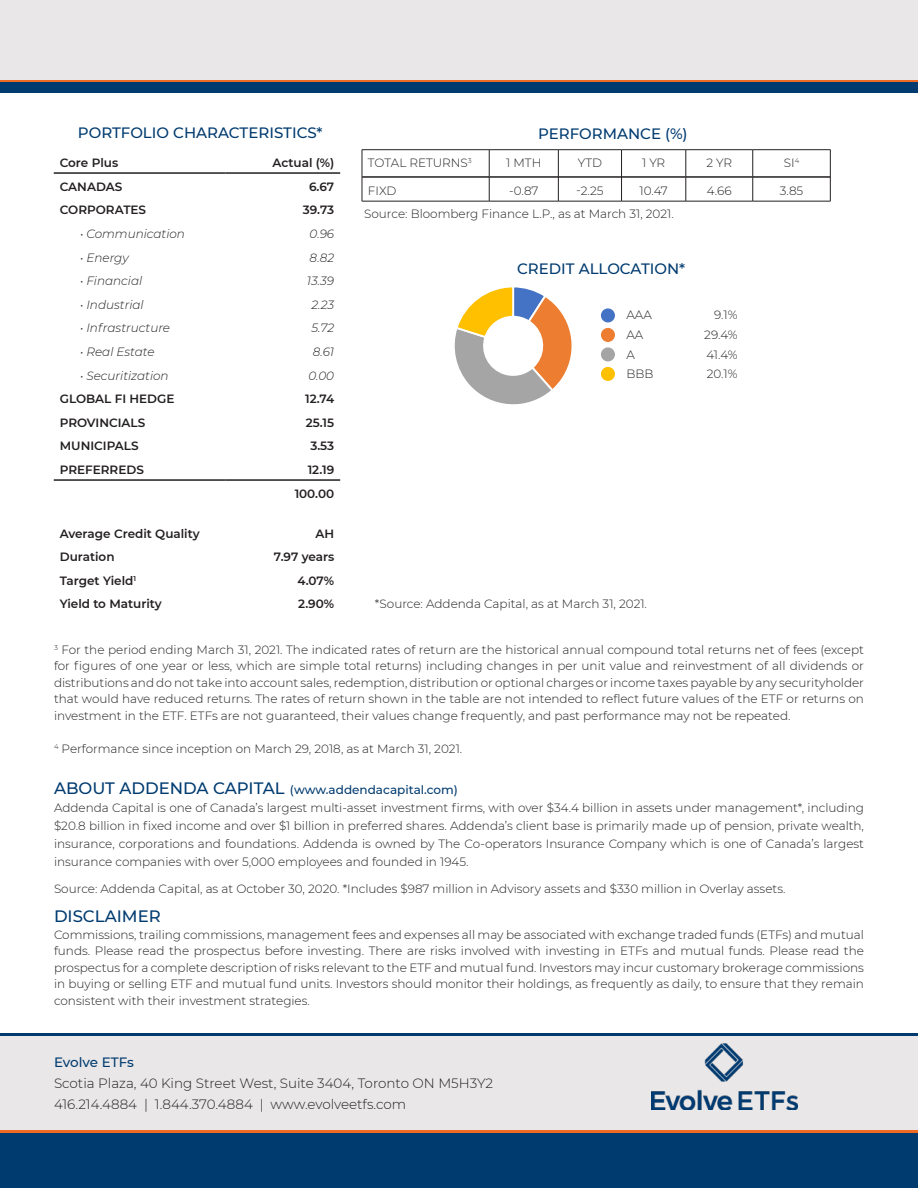
<style>
.page{position:relative;width:918px;height:1188px;background:#fff}
.page>*{position:absolute;margin:0;border:0;box-sizing:border-box;transform-origin:0 0}
.t1{font:500 16.5px "Montserrat";color:#003b70}
.t2{font:500 15px "Montserrat";color:#003b70}
.t3{font:300 13.5px "Montserrat";color:#231f20}
.t4{font:500 13.5px "Montserrat";letter-spacing:-.005em;color:#003b70}
.t5{font:300 12px/16.5px "Montserrat";color:#231f20;text-align:justify}
.t6{font:600 12px "Montserrat";color:#231f20}
.t7{font:italic 300 12px "Montserrat";color:#231f20}
.t8{font:500 12px "Montserrat";color:#003b70}
.s1{font-size:16.5px}
</style>
<div class="page">
<div style="left:0;top:0;width:918px;height:80px;background:#e9e7e8"></div>
<hr style="left:0;top:80px;width:918px;height:3px;background:#ef6a22">
<div style="left:0;top:83px;width:918px;height:10px;background:#003b70"></div>
<div style="left:0;top:1036px;width:918px;height:94px;background:#e9e7e8"></div>
<hr style="left:0;top:1033px;width:918px;height:3px;background:#003b70">
<img style="left:652px;top:1043px;width:146px;height:66px">
<div style="left:0;top:1132px;width:918px;height:56px;background:#003b70"></div>
<hr style="left:0;top:1130px;width:918px;height:3px;background:#ef6a22">
<hr style="left:362px;top:176px;width:127px;height:2px;background:#231f20">
<hr style="left:489px;top:176px;width:69px;height:2px;background:#231f20">
<hr style="left:559px;top:176px;width:62px;height:2px;background:#231f20">
<hr style="left:622px;top:176px;width:64px;height:2px;background:#231f20">
<hr style="left:686px;top:176px;width:67px;height:2px;background:#231f20">
<hr style="left:753px;top:176px;width:77px;height:2px;background:#231f20">
<hr style="left:489px;top:149px;width:69px;height:1px;background:#231f20">
<hr style="left:362px;top:149px;width:127px;height:1px;background:#231f20">
<svg style="left:489px;top:150px;width:1px;height:51px"></svg>
<hr style="left:558px;top:149px;width:64px;height:1px;background:#231f20">
<svg style="left:558px;top:150px;width:1px;height:51px"></svg>
<hr style="left:622px;top:149px;width:64px;height:1px;background:#231f20">
<hr style="left:686px;top:149px;width:67px;height:1px;background:#231f20">
<hr style="left:753px;top:149px;width:78px;height:1px;background:#231f20">
<svg style="left:621px;top:150px;width:1px;height:51px"></svg>
<svg style="left:686px;top:150px;width:1px;height:51px"></svg>
<svg style="left:753px;top:150px;width:1px;height:51px"></svg>
<svg style="left:830px;top:150px;width:1px;height:51px"></svg>
<svg style="left:362px;top:150px;width:1px;height:51px"></svg>
<hr style="left:362px;top:201px;width:127px;height:1px;background:#231f20">
<hr style="left:489px;top:201px;width:69px;height:1px;background:#231f20">
<hr style="left:558px;top:201px;width:64px;height:1px;background:#231f20">
<hr style="left:622px;top:201px;width:64px;height:1px;background:#231f20">
<hr style="left:686px;top:201px;width:67px;height:1px;background:#231f20">
<hr style="left:753px;top:201px;width:78px;height:1px;background:#231f20">
<div style="left:601px;top:308px;width:14px;height:14px;background:#4472c4;border-radius:50%"></div>
<div style="left:601px;top:328px;width:14px;height:14px;background:#ed7d31;border-radius:50%"></div>
<div style="left:601px;top:347px;width:14px;height:14px;background:#a5a5a5;border-radius:50%"></div>
<div style="left:601px;top:367px;width:14px;height:14px;background:#ffc000;border-radius:50%"></div>
<hr style="left:54px;top:172px;width:172px;height:2px;background:#231f20">
<hr style="left:226px;top:172px;width:114px;height:2px;background:#231f20">
<hr style="left:54px;top:479px;width:172px;height:2px;background:#231f20">
<hr style="left:226px;top:479px;width:114px;height:2px;background:#231f20">
<svg style="left:454px;top:287px;width:118px;height:118px"></svg>
<p class="t2" style="left:78px;top:122px;width:246px">PORTFOLIO CHARACTERISTICS*</p>
<p class="t6" style="left:60px;top:154px;width:60px">Core Plus</p>
<p class="t6" style="left:272px;top:154px;width:63px">Actual (%)</p>
<p class="t6" style="left:60px;top:178px;width:64px">CANADAS</p>
<p class="t6" style="left:309px;top:178px;width:27px">6.67</p>
<p class="t6" style="left:60px;top:202px;width:88px">CORPORATES</p>
<p class="t6" style="left:303px;top:202px;width:33px">39.73</p>
<p class="t7" style="left:80px;top:225px;width:107px">• Communication</p>
<p class="t7" style="left:310px;top:225px;width:26px">0.96</p>
<p class="t7" style="left:80px;top:249px;width:50px">• Energy</p>
<p class="t7" style="left:310px;top:249px;width:26px">8.82</p>
<p class="t7" style="left:80px;top:273px;width:64px">• Financial</p>
<p class="t7" style="left:307px;top:273px;width:29px">13.39</p>
<p class="t7" style="left:80px;top:296px;width:65px">• Industrial</p>
<p class="t7" style="left:311px;top:296px;width:24px">2.23</p>
<p class="t7" style="left:80px;top:320px;width:92px">• Infrastructure</p>
<p class="t7" style="left:312px;top:320px;width:24px">5.72</p>
<p class="t7" style="left:80px;top:344px;width:76px">• Real Estate</p>
<p class="t7" style="left:313px;top:344px;width:23px">8.61</p>
<p class="t7" style="left:80px;top:367px;width:90px">• Securitization</p>
<p class="t7" style="left:308px;top:367px;width:27px">0.00</p>
<p class="t6" style="left:60px;top:390px;width:116px">GLOBAL FI HEDGE</p>
<p class="t6" style="left:305px;top:390px;width:31px">12.74</p>
<p class="t6" style="left:60px;top:414px;width:87px">PROVINCIALS</p>
<p class="t6" style="left:306px;top:414px;width:30px">25.15</p>
<p class="t6" style="left:60px;top:438px;width:80px">MUNICIPALS</p>
<p class="t6" style="left:310px;top:438px;width:25px">3.53</p>
<p class="t6" style="left:60px;top:461px;width:86px">PREFERREDS</p>
<p class="t6" style="left:308px;top:461px;width:28px">12.19</p>
<p class="t6" style="left:295px;top:485px;width:41px">100.00</p>
<p class="t6" style="left:60px;top:525px;width:141px">Average Credit Quality</p>
<p class="t6" style="left:315px;top:525px;width:20px">AH</p>
<p class="t6" style="left:60px;top:548px;width:56px">Duration</p>
<p class="t6" style="left:274px;top:548px;width:62px">7.97 years</p>
<p class="t6" style="left:60px;top:572px;width:78px">Target Yield<sup>1</sup></p>
<p class="t6" style="left:297px;top:572px;width:38px">4.07%</p>
<p class="t6" style="left:60px;top:596px;width:103px">Yield to Maturity</p>
<p class="t6" style="left:298px;top:596px;width:37px">2.90%</p>
<p class="t2" style="left:538px;top:123px;width:151px">PERFORMANCE (%)</p>
<p class="t5" style="left:368px;top:154px;width:105px">TOTAL RETURNS<sup>3</sup></p>
<p class="t5" style="left:506px;top:154px;width:37px">1 MTH</p>
<p class="t5" style="left:578px;top:154px;width:26px">YTD</p>
<p class="t5" style="left:642px;top:154px;width:25px">1 YR</p>
<p class="t5" style="left:706px;top:154px;width:27px">2 YR</p>
<p class="t5" style="left:784px;top:154px;width:17px">SI<sup>4</sup></p>
<p class="t5" style="left:368px;top:182px;width:30px">FIXD</p>
<p class="t5" style="left:509px;top:182px;width:31px">-0.87</p>
<p class="t5" style="left:576px;top:182px;width:29px">-2.25</p>
<p class="t5" style="left:639px;top:182px;width:30px">10.47</p>
<p class="t5" style="left:707px;top:182px;width:26px">4.66</p>
<p class="t5" style="left:780px;top:182px;width:25px">3.85</p>
<p class="t5" style="left:364px;top:205px;width:311px">Source: Bloomberg Finance L.P., as at March 31, 2021.</p>
<p class="t2" style="left:517px;top:258px;width:170px">CREDIT ALLOCATION*</p>
<p class="t5" style="left:626px;top:307px;width:27px">AAA</p>
<p class="t5" style="left:714px;top:307px;width:25px">9.1%</p>
<p class="t5" style="left:626px;top:326px;width:18px">AA</p>
<p class="t5" style="left:704px;top:326px;width:35px">29.4%</p>
<p class="t5" style="left:626px;top:346px;width:10px">A</p>
<p class="t5" style="left:706px;top:346px;width:33px">41.4%</p>
<p class="t5" style="left:626px;top:365px;width:29px">BBB</p>
<p class="t5" style="left:707px;top:365px;width:32px">20.1%</p>
<p class="t5" style="left:375px;top:596px;width:274px">*Source: Addenda Capital, as at March 31, 2021.</p>
<p class="t5" style="left:54px;top:641px;width:812px"><sup>3</sup> For the period ending March 31, 2021. The indicated rates of return are the historical annual compound total returns net of fees (except for figures of one year or less, which are simple total returns) including changes in per unit value and reinvestment of all dividends or distributions and do not take into account sales, redemption, distribution or optional charges or income taxes payable by any securityholder that would have reduced returns. The rates of return shown in the table are not intended to reflect future values of the ETF or returns on investment in the ETF. ETFs are not guaranteed, their values change frequently, and past performance may not be repeated.</p>
<p class="t5" style="left:54px;top:740px;width:410px"><sup>4</sup> Performance since inception on March 29, 2018, as at March 31, 2021.</p>
<p class="t8" style="left:54px;top:781px;width:405px"><span class="s1">ABOUT ADDENDA CAPITAL</span> (www.addendacapital.com)</p>
<p class="t5" style="left:54px;top:798px;width:812px;line-height:18px">Addenda Capital is one of Canada’s largest multi-asset investment firms, with over $34.4 billion in assets under management*, including $20.8 billion in fixed income and over $1 billion in preferred shares. Addenda’s client base is primarily made up of pension, private wealth, insurance, corporations and foundations. Addenda is owned by The Co-operators Insurance Company which is one of Canada’s largest insurance companies with over 5,000 employees and founded in 1945.</p>
<p class="t5" style="left:54px;top:880px;width:733px">Source: Addenda Capital, as at October 30, 2020. *Includes $987 million in Advisory assets and $330 million in Overlay assets.</p>
<p class="t1" style="left:54px;top:905px;width:108px">DISCLAIMER</p>
<p class="t5" style="left:54px;top:926px;width:812px">Commissions, trailing commissions, management fees and expenses all may be associated with exchange traded funds (ETFs) and mutual funds. Please read the prospectus before investing. There are risks involved with investing in ETFs and mutual funds. Please read the prospectus for a complete description of risks relevant to the ETF and mutual fund. Investors may incur customary brokerage commissions in buying or selling ETF and mutual fund units. Investors should monitor their holdings, as frequently as daily, to ensure that they remain consistent with their investment strategies.</p>
<p class="t4" style="left:54px;top:1053px;width:82px">Evolve ETFs</p>
<p class="t3" style="left:54px;top:1074px;width:441px">Scotia Plaza, 40 King Street West, Suite 3404, Toronto ON M5H3Y2</p>
<p class="t3" style="left:54px;top:1095px;width:354px">416.214.4884 | 1.844.370.4884 | www.evolveetfs.com</p>
</div>
